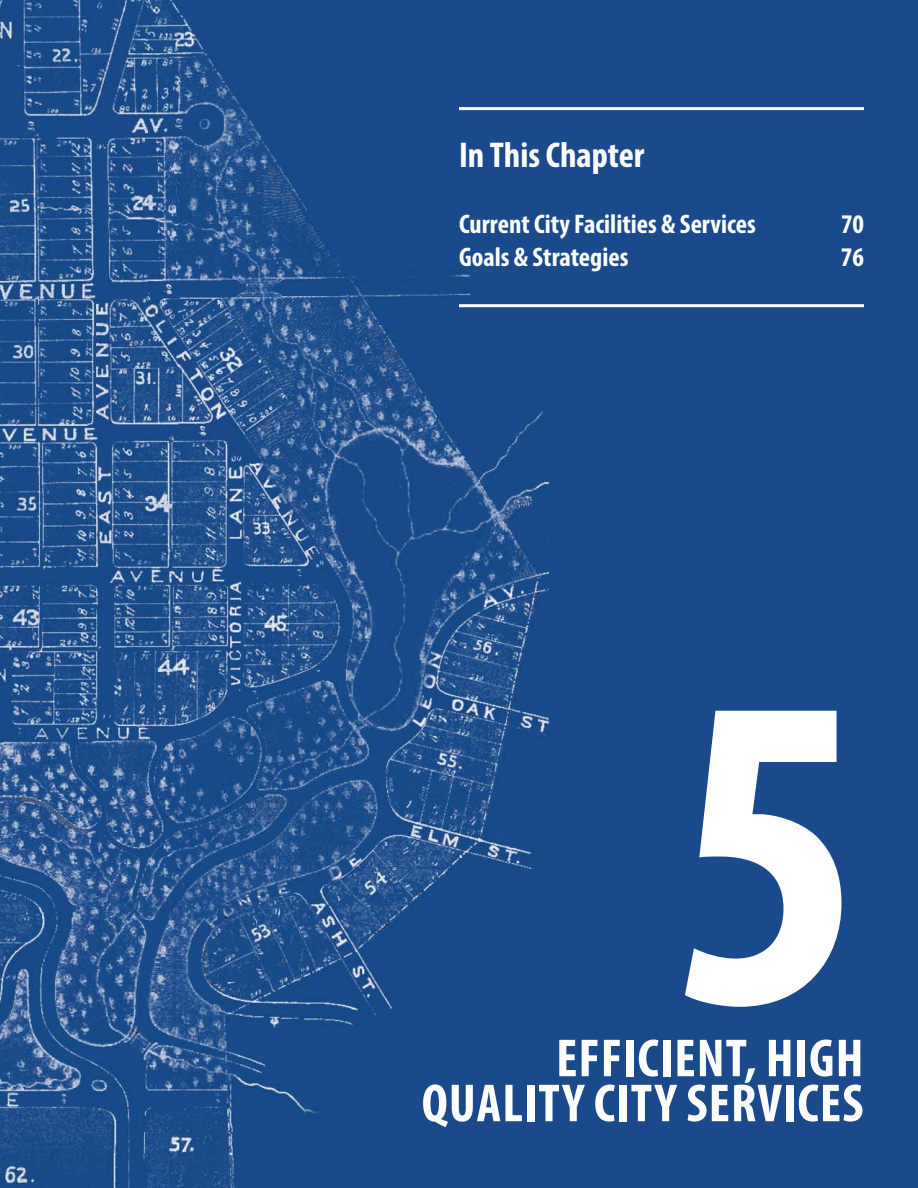
<style>
.page{position:relative;width:918px;height:1188px;background:#fff}
.page>*{position:absolute;margin:0;border:0;box-sizing:border-box;transform-origin:0 0}
.t1{font:700 condensed 450px "Myriad Pro";color:#fff}
.t2{font:700 condensed 54px "Myriad Pro";letter-spacing:.02em;color:#fff}
.t3{font:700 condensed 36px "Myriad Pro";color:#fff}
.t4{font:700 condensed 27px "Myriad Pro";color:#fff}
</style>
<div class="page">
<img style="left:0;top:0;width:918px;height:1188px">
<hr style="left:459px;top:107px;width:405px;height:3px;background:#fff">
<hr style="left:459px;top:304px;width:405px;height:3px;background:#fff">
<h3 class="t3" style="left:459px;top:142px;width:187px">In This Chapter</h3>
<p class="t4" style="left:459px;top:214px;width:298px">Current City Facilities &amp; Services</p>
<p class="t4" style="left:841px;top:214px;width:25px">70</p>
<p class="t4" style="left:459px;top:247px;width:171px">Goals &amp; Strategies</p>
<p class="t4" style="left:841px;top:247px;width:25px">76</p>
<h1 class="t1" style="left:672px;top:681px;width:193px">5</h1>
<h2 class="t2" style="left:556px;top:1038px;width:309px">EFFICIENT, HIGH</h2>
<h2 class="t2" style="left:422px;top:1083px;width:443px">QUALITY CITY SERVICES</h2>
</div>
